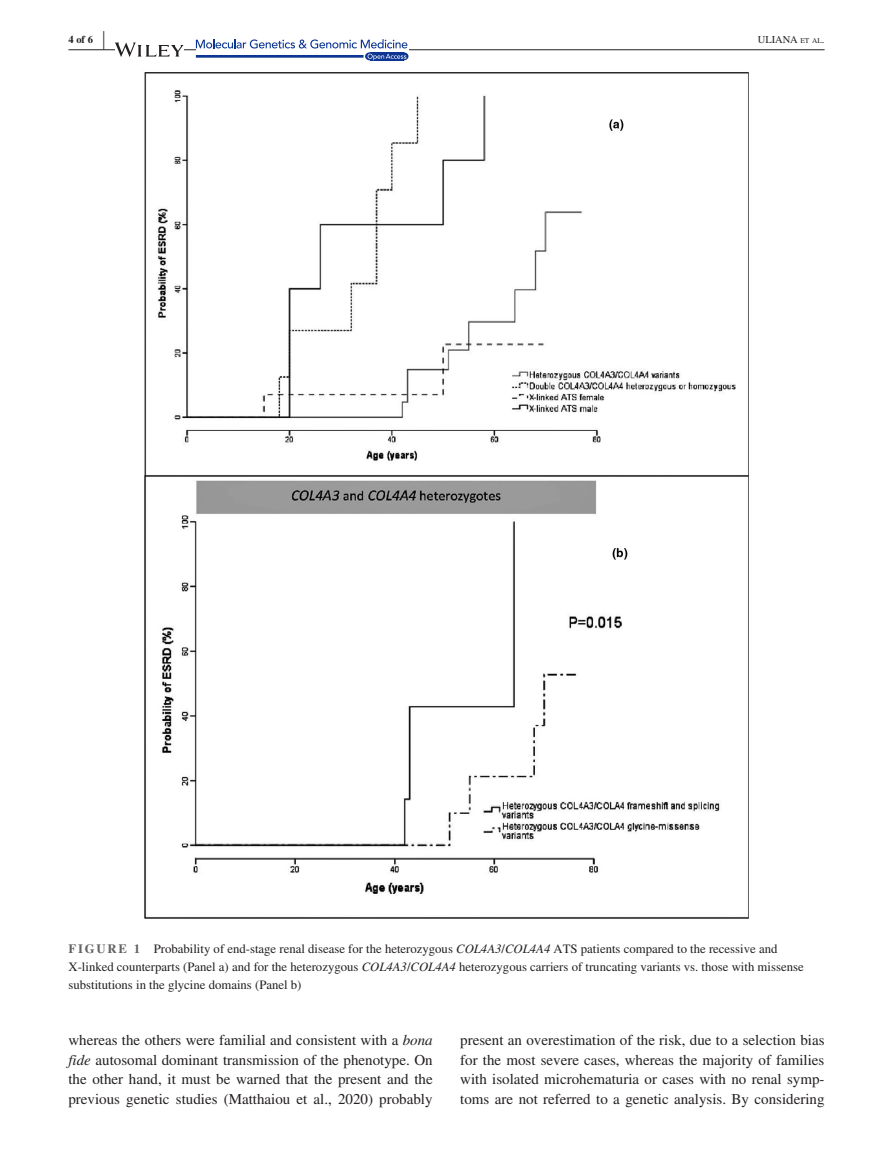
<style>
.page{position:relative;width:893px;height:1174px;background:#fff}
.page>*{position:absolute;margin:0;border:0;box-sizing:border-box;transform-origin:0 0}
.t1{font:700 25.95px "STIX";color:#231f20;scale:.36 1}
.t2{font:15px/19.5px "STIX";color:#231f20;text-align:justify}
.t3{font:12.75px/18px "STIX";color:#231f20}
.t4{font:10.5px "STIX";color:#231f20}
.t5{font:700 10.5px "STIX";color:#231f20}
.s1{font-size:7.35px}
.s2{font-weight:700;color:#636366}
.s3{font-style:italic}
</style>
<div class="page">
<hr style="left:68px;top:49px;width:756px;height:1px;background:#231f20">
<svg style="left:115px;top:43px;width:69px;height:14px"></svg>
<svg style="left:196px;top:39px;width:211px;height:21px"></svg>
<img style="left:144px;top:72px;width:605px;height:847px">
<p class="t5" style="left:68px;top:33px;width:26px">4 of 6</p>
<h1 class="t1" style="left:103px;top:24px;width:7px">|</h1>
<p class="t4" style="left:758px;top:32px;width:68px">ULIANA <span class="s1">et al</span> .</p>
<p class="t3" style="left:68px;top:940px;width:737px"><span class="s2">FIGURE 1</span> Probability of end-stage renal disease for the heterozygous <span class="s3">COL4A3</span>/<span class="s3">COL4A4</span> ATS patients compared to the recessive and<br>X-linked counterparts (Panel a) and for the heterozygous <span class="s3">COL4A3</span>/<span class="s3">COL4A4</span> heterozygous carriers of truncating variants vs. those with missense substitutions in the glycine domains (Panel b)</p>
<p class="t2" style="left:68px;top:1031px;width:366px">whereas the others were familial and consistent with a <span class="s3">bona fide</span> autosomal dominant transmission of the phenotype. On the other hand, it must be warned that the present and the previous genetic studies (Matthaiou et al., 2020) probably</p>
<p class="t2" style="left:460px;top:1031px;width:366px">present an overestimation of the risk, due to a selection bias for the most severe cases, whereas the majority of families with isolated microhematuria or cases with no renal symp&shy;toms are not referred to a genetic analysis. By considering</p>
</div>
